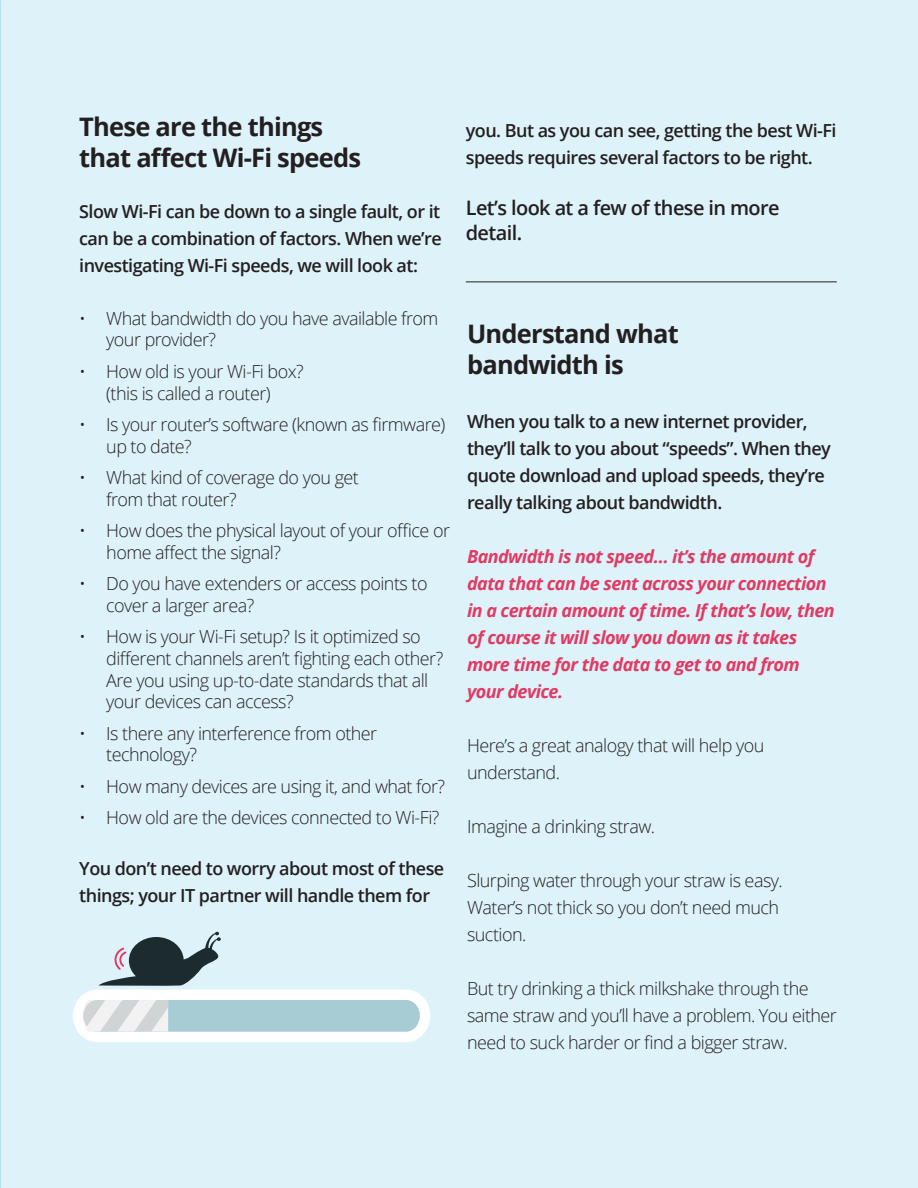
<style>
.page{position:relative;width:918px;height:1188px;background:#ddf2f9}
.page>*{position:absolute;margin:0;border:0;box-sizing:border-box;transform-origin:0 0}
.t1{font:700 25.5px/31px "Open Sans";letter-spacing:-.03em;color:#231f20}
.t2{font:600 19.95px/25.5px "Open Sans";letter-spacing:-.03em;color:#231f20}
.t3{font:300 18px/21.6px "Open Sans";letter-spacing:-.03em;color:#231f20}
.t4{font:600 18px/27px "Open Sans";letter-spacing:-.03em;color:#231f20}
.t5{font:italic 700 18px/27px "Open Sans";letter-spacing:-.03em;color:#e13a63}
</style>
<div class="page">
<svg style="left:73px;top:932px;width:357px;height:110px"></svg>
<hr style="left:466px;top:282px;width:371px;height:1px;background:#231f20">
<h1 class="t1" style="left:79px;top:111px;width:283px">These are the things that affect Wi-Fi speeds</h1>
<p class="t4" style="left:79px;top:198px;width:364px;text-align:justify">Slow Wi-Fi can be down to a single fault, or it can be a combination of factors. When we’re investigating Wi-Fi speeds, we will look at:</p>
<p class="t3" style="left:106px;top:307px;width:334px;text-indent:-27px">• What bandwidth do you have available from your provider?</p>
<p class="t3" style="left:79px;top:360px;width:226px;text-align:center">• How old is your Wi-Fi box? (this is called a router)</p>
<p class="t3" style="left:106px;top:413px;width:341px;text-indent:-27px">• Is your router’s software (known as firmware) up to date?</p>
<p class="t3" style="left:106px;top:466px;width:254px;text-indent:-27px">• What kind of coverage do you get from that router?</p>
<p class="t3" style="left:106px;top:519px;width:345px;text-indent:-27px">• How does the physical layout of your office or home affect the signal?</p>
<p class="t3" style="left:106px;top:572px;width:323px;text-indent:-27px">• Do you have extenders or access points to cover a larger area?</p>
<p class="t3" style="left:106px;top:626px;width:339px;text-indent:-27px">• How is your Wi-Fi setup? Is it optimized so different channels aren’t fighting each other?<br>Are you using up-to-date standards that all your devices can access?</p>
<p class="t3" style="left:106px;top:722px;width:273px;text-indent:-27px">• Is there any interference from other technology?</p>
<p class="t3" style="left:79px;top:775px;width:367px">• How many devices are using it, and what for?</p>
<p class="t3" style="left:79px;top:806px;width:362px">• How old are the devices connected to Wi-Fi?</p>
<p class="t4" style="left:79px;top:855px;width:367px">You don’t need to worry about most of these things; your IT partner will handle them for</p>
<p class="t4" style="left:466px;top:116px;width:372px">you. But as you can see, getting the best Wi-Fi speeds requires several factors to be right.</p>
<p class="t2" style="left:466px;top:194px;width:315px">Let’s look at a few of these in more detail.</p>
<h1 class="t1" style="left:467px;top:318px;width:213px">Understand what bandwidth is</h1>
<p class="t4" style="left:467px;top:408px;width:365px">When you talk to a new internet provider, they’ll talk to you about “speeds”. When they quote download and upload speeds, they’re really talking about bandwidth.</p>
<p class="t5" style="left:467px;top:543px;width:369px">Bandwidth is not speed… it’s the amount of data that can be sent across your connection in a certain amount of time. If that’s low, then of course it will slow you down as it takes more time for the data to get to and from your device.</p>
<p class="t3" style="left:467px;top:732px;width:299px;line-height:27px">Here’s a great analogy that will help you understand.</p>
<p class="t3" style="left:467px;top:816px;width:190px">Imagine a drinking straw.</p>
<p class="t3" style="left:467px;top:867px;width:317px;line-height:27px">Slurping water through your straw is easy.<br>Water’s not thick so you don’t need much suction.</p>
<p class="t3" style="left:467px;top:975px;width:371px;line-height:27px">But try drinking a thick milkshake through the same straw and you’ll have a problem. You either need to suck harder or find a bigger straw.</p>
</div>
